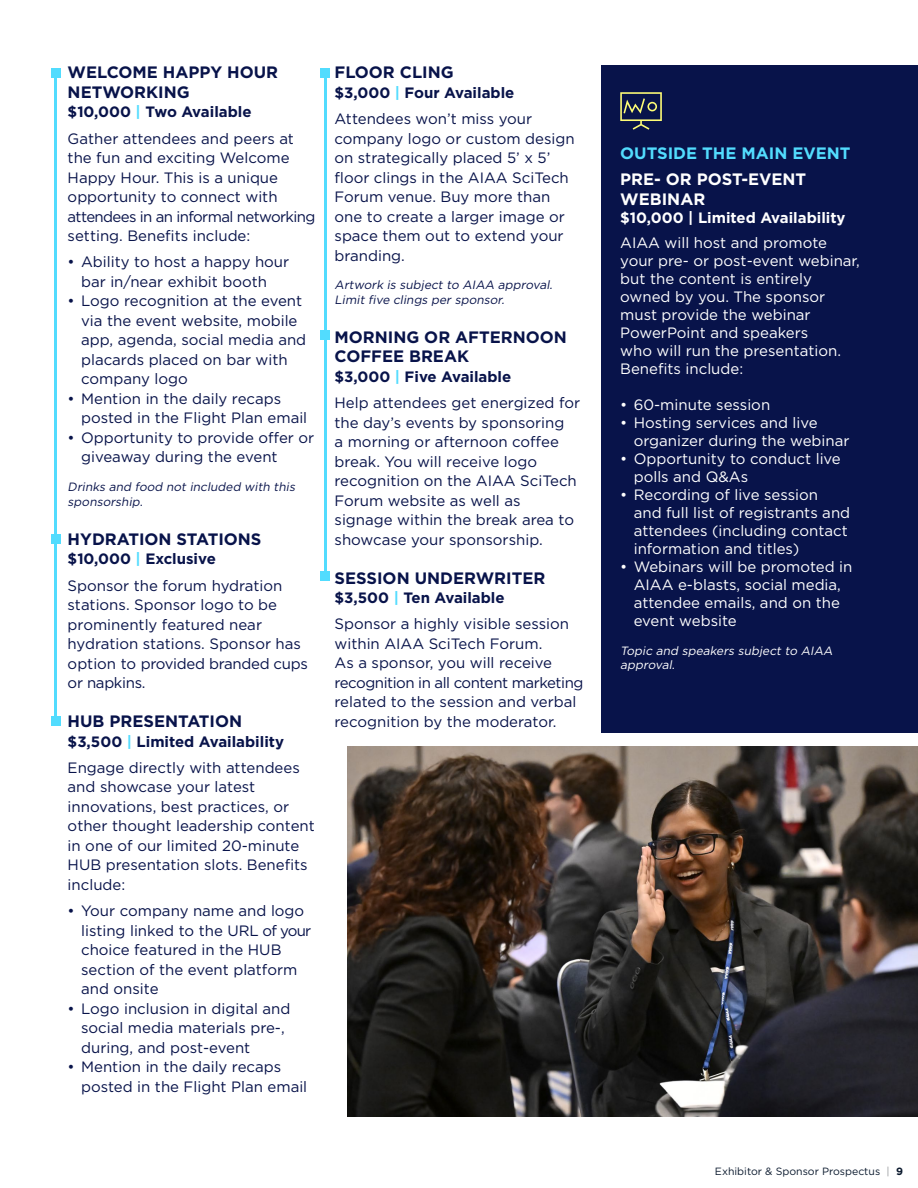
<style>
.page{position:relative;width:918px;height:1188px;background:#fff}
.page>*{position:absolute;margin:0;border:0;box-sizing:border-box;transform-origin:0 0}
.t1{font:700 16.5px/19.5px "Gotham";color:#08134a}
.t2{font:700 16.5px/19.8px "Gotham";color:#fff}
.t3{font:700 16.5px "Gotham";color:#52dcfe}
.t4{font:15px/19.5px "Gotham";color:#08134a}
.t5{font:15px/18px "Gotham";color:#fff}
.t6{font:700 15px "Gotham";color:#fff}
.t7{font:italic 12px/14.4px "Gotham";color:#08134a}
.t8{font:italic 12px/14.4px "Gotham";color:#fff}
.t9{font:10.5px "Gotham";color:#0b1a2e}
.s1{font-weight:700}
.s2{font-weight:700;color:#52dcfe}
.s3{color:#939598}
</style>
<div class="page">
<img style="left:348px;top:746px;width:570px;height:371px">
<hr style="left:55px;top:70px;width:2px;height:649px;background:#52dcfe">
<hr style="left:324px;top:70px;width:2px;height:506px;background:#52dcfe">
<div style="left:51px;top:68px;width:10px;height:10px;background:#52dcfe"></div>
<div style="left:320px;top:68px;width:10px;height:10px;background:#52dcfe"></div>
<div style="left:51px;top:534px;width:10px;height:10px;background:#52dcfe"></div>
<div style="left:51px;top:716px;width:10px;height:10px;background:#52dcfe"></div>
<div style="left:320px;top:330px;width:10px;height:10px;background:#52dcfe"></div>
<div style="left:320px;top:571px;width:10px;height:10px;background:#52dcfe"></div>
<div style="left:601px;top:65px;width:317px;height:667px;background:#08134a"></div>
<svg style="left:620px;top:92px;width:42px;height:38px"></svg>
<p class="t1" style="left:68px;top:63px;width:212px">WELCOME HAPPY HOUR<br>NETWORKING</p>
<p class="t4" style="left:68px;top:99px;width:228px;line-height:26.2px"><span class="s1">$10,000</span> <span class="s2">|</span> <span class="s1">Two Available<br></span>Gather attendees and peers at</p>
<p class="t4" style="left:68px;top:148px;width:249px">the fun and exciting Welcome<br>Happy Hour. This is a unique opportunity to connect with attendees in an informal networking setting. Benefits include:</p>
<p class="t4" style="left:68px;top:252px;width:223px;text-align:center">• Ability to host a happy hour bar in/near exhibit booth</p>
<p class="t4" style="left:81px;top:291px;width:227px;text-indent:-14px">• Logo recognition at the event via the event website, mobile app, agenda, social media and placards placed on bar with company logo</p>
<p class="t4" style="left:81px;top:389px;width:228px;text-indent:-14px">• Mention in the daily recaps posted in the Flight Plan email</p>
<p class="t4" style="left:81px;top:428px;width:235px;text-indent:-14px">• Opportunity to provide offer or giveaway during the event</p>
<p class="t7" style="left:68px;top:480px;width:231px">Drinks and food not included with this sponsorship.</p>
<p class="t1" style="left:68px;top:529px;width:195px">HYDRATION STATIONS</p>
<p class="t4" style="left:68px;top:546px;width:216px;line-height:26.2px"><span class="s1">$10,000</span> <span class="s2">|</span> <span class="s1">Exclusive<br></span>Sponsor the forum hydration</p>
<p class="t4" style="left:68px;top:595px;width:242px">stations. Sponsor logo to be prominently featured near hydration stations. Sponsor has option to provided branded cups or napkins.</p>
<p class="t1" style="left:68px;top:711px;width:176px">HUB PRESENTATION</p>
<p class="t4" style="left:68px;top:728px;width:234px;line-height:26.2px"><span class="s1">$3,500</span> <span class="s2">|</span> <span class="s1">Limited Availability<br></span>Engage directly with attendees</p>
<p class="t4" style="left:68px;top:777px;width:249px">and showcase your latest innovations, best practices, or other thought leadership content in one of our limited 20-minute<br>HUB presentation slots. Benefits include:</p>
<p class="t4" style="left:81px;top:901px;width:232px;text-indent:-14px">• Your company name and logo listing linked to the URL of your choice featured in the HUB section of the event platform and onsite</p>
<p class="t4" style="left:81px;top:998px;width:211px;text-indent:-14px">• Logo inclusion in digital and social media materials pre-, during, and post-event</p>
<p class="t4" style="left:81px;top:1057px;width:228px;text-indent:-14px">• Mention in the daily recaps posted in the Flight Plan email</p>
<p class="t1" style="left:335px;top:63px;width:121px">FLOOR CLING</p>
<p class="t4" style="left:335px;top:79px;width:199px;line-height:26.2px"><span class="s1">$3,000</span> <span class="s2">|</span> <span class="s1">Four Available<br></span>Attendees won’t miss your</p>
<p class="t4" style="left:335px;top:128px;width:242px">company logo or custom design on strategically placed 5’ x 5’ floor clings in the AIAA SciTech<br>Forum venue. Buy more than one to create a larger image or space them out to extend your branding.</p>
<p class="t7" style="left:335px;top:278px;width:219px">Artwork is subject to AIAA approval.<br>Limit five clings per sponsor.</p>
<p class="t1" style="left:335px;top:327px;width:234px">MORNING OR AFTERNOON<br>COFFEE BREAK</p>
<p class="t4" style="left:335px;top:363px;width:247px;line-height:26.2px"><span class="s1">$3,000</span> <span class="s2">|</span> <span class="s1">Five Available<br></span>Help attendees get energized for</p>
<p class="t4" style="left:335px;top:412px;width:244px">the day’s events by sponsoring<br>a morning or afternoon coffee break. You will receive logo recognition on the AIAA SciTech<br>Forum website as well as signage within the break area to showcase your sponsorship.</p>
<p class="t1" style="left:335px;top:568px;width:212px">SESSION UNDERWRITER</p>
<p class="t4" style="left:335px;top:584px;width:236px;line-height:26.2px"><span class="s1">$3,500</span> <span class="s2">|</span> <span class="s1">Ten Available<br></span>Sponsor a highly visible session</p>
<p class="t4" style="left:335px;top:634px;width:250px">within AIAA SciTech Forum.<br>As a sponsor, you will receive recognition in all content marketing related to the session and verbal recognition by the moderator.</p>
<p class="t3" style="left:620px;top:142px;width:232px">OUTSIDE THE MAIN EVENT</p>
<p class="t2" style="left:620px;top:169px;width:188px">PRE- OR POST-EVENT<br>WEBINAR</p>
<p class="t6" style="left:620px;top:208px;width:227px">$10,000 | Limited Availability</p>
<p class="t5" style="left:620px;top:233px;width:241px">AIAA will host and promote your pre- or post-event webinar, but the content is entirely owned by you. The sponsor must provide the webinar<br>PowerPoint and speakers<br>who will run the presentation.<br>Benefits include:</p>
<p class="t5" style="left:620px;top:395px;width:151px">• 60-minute session</p>
<p class="t5" style="left:634px;top:413px;width:217px;text-indent:-14px">• Hosting services and live organizer during the webinar</p>
<p class="t5" style="left:634px;top:449px;width:209px;text-indent:-14px">• Opportunity to conduct live polls and Q&amp;As</p>
<p class="t5" style="left:634px;top:485px;width:218px;text-indent:-14px">• Recording of live session<br>and full list of registrants and attendees (including contact information and titles)</p>
<p class="t5" style="left:634px;top:557px;width:220px;text-indent:-14px">• Webinars will be promoted in<br>AIAA e-blasts, social media, attendee emails, and on the event website</p>
<p class="t8" style="left:620px;top:643px;width:216px">Topic and speakers subject to AIAA approval.</p>
<p class="t9" style="left:715px;top:1164px;width:190px">Exhibitor &amp; Sponsor Prospectus <span class="s3">|</span> <span class="s1">9</span></p>
</div>
